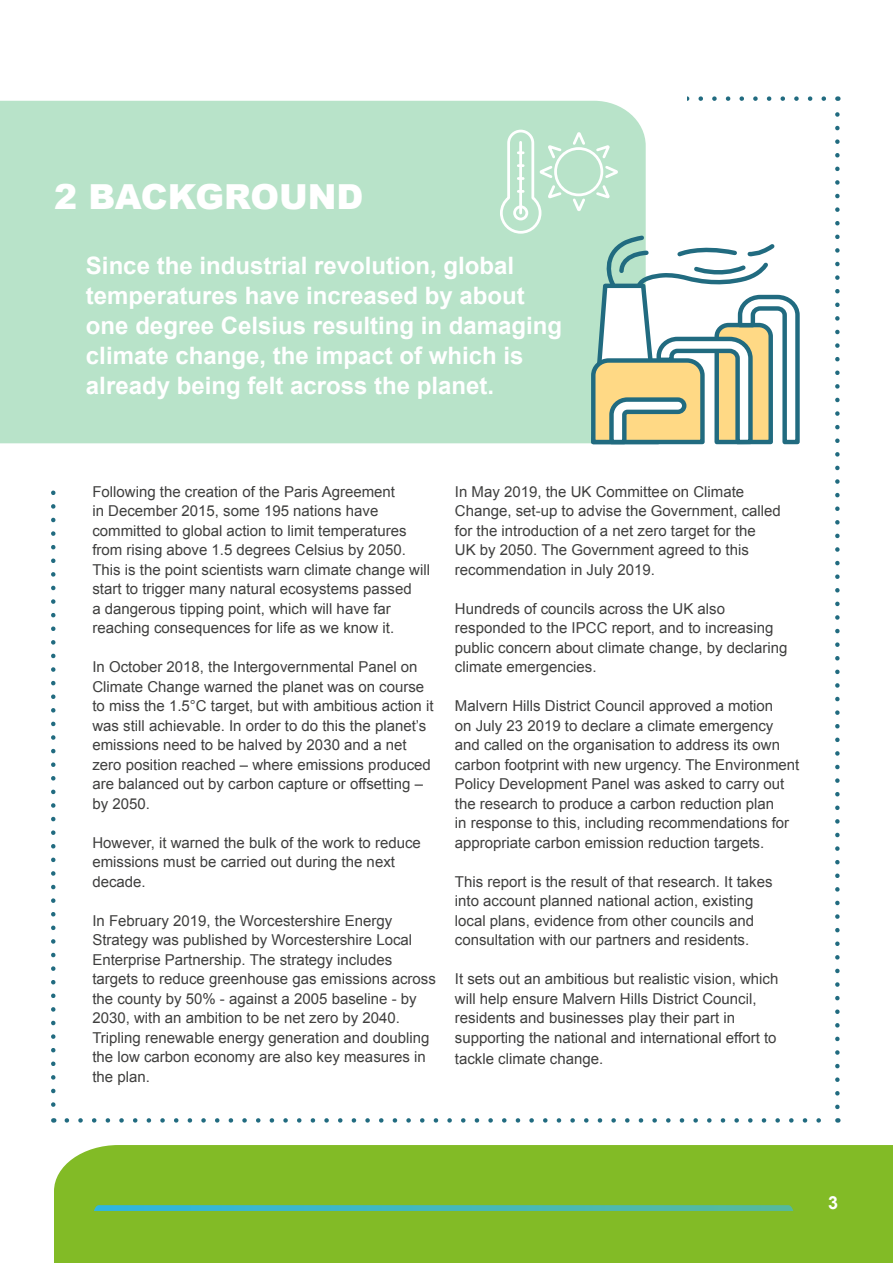
<style>
.page{position:relative;width:893px;height:1263px;background:#fff}
.page>*{position:absolute;margin:0;border:0;box-sizing:border-box;transform-origin:0 0}
.t1{font:900 34.5px "Arial";color:#fff}
.t2{font:700 24px/30px "Arial";color:#fff}
.t3{font:700 18px "Arial";color:#fff}
.t4{font:15px/19.5px "Arial";color:#3f3f3e}
</style>
<div class="page">
<div style="left:54px;top:1145px;width:839px;height:118px;background:#82bb26"></div>
<svg style="left:94px;top:1205px;width:699px;height:6px;background:#45b7b8"></svg>
<svg style="left:67px;top:1118px;width:754px;height:5px"></svg>
<svg style="left:687px;top:96px;width:137px;height:5px"></svg>
<svg style="left:51px;top:490px;width:5px;height:633px"></svg>
<svg style="left:835px;top:96px;width:5px;height:1011px"></svg>
<div style="left:0;top:101px;width:646px;height:342px;background:#b8e3c9"></div>
<svg style="left:570px;top:196px;width:17px;height:18px"></svg>
<svg style="left:570px;top:130px;width:17px;height:17px"></svg>
<svg style="left:594px;top:143px;width:26px;height:57px"></svg>
<div style="left:554px;top:147px;width:49px;height:49px;border:3px solid #fff;border-radius:50%"></div>
<svg style="left:499px;top:128px;width:64px;height:107px"></svg>
<svg style="left:588px;top:233px;width:212px;height:212px"></svg>
<h1 class="t1" style="left:54px;top:172px;width:311px">2 BACKGROUND</h1>
<h2 class="t2" style="left:86px;top:252px;width:478px">Since the industrial revolution, global temperatures have increased by about one degree Celsius resulting in damaging climate change, the impact of which is already being felt across the planet.</h2>
<p class="t4" style="left:92px;top:482px;width:339px">Following the creation of the Paris Agreement<br>in December 2015, some 195 nations have committed to global action to limit temperatures from rising above 1.5 degrees Celsius by 2050.<br>This is the point scientists warn climate change will start to trigger many natural ecosystems passed<br>a dangerous tipping point, which will have far reaching consequences for life as we know it.</p>
<p class="t4" style="left:92px;top:657px;width:343px">In October 2018, the Intergovernmental Panel on Climate Change warned the planet was on course to miss the 1.5°C target, but with ambitious action it was still achievable. In order to do this the planet’s emissions need to be halved by 2030 and a net zero position reached – where emissions produced are balanced out by carbon capture or offsetting – by 2050.</p>
<p class="t4" style="left:92px;top:833px;width:330px">However, it warned the bulk of the work to reduce emissions must be carried out during the next decade.</p>
<p class="t4" style="left:92px;top:911px;width:345px">In February 2019, the Worcestershire Energy Strategy was published by Worcestershire Local Enterprise Partnership. The strategy includes targets to reduce greenhouse gas emissions across the county by 50% - against a 2005 baseline - by 2030, with an ambition to be net zero by 2040.<br>Tripling renewable energy generation and doubling the low carbon economy are also key measures in the plan.</p>
<p class="t4" style="left:455px;top:482px;width:327px">In May 2019, the UK Committee on Climate Change, set-up to advise the Government, called for the introduction of a net zero target for the<br>UK by 2050. The Government agreed to this recommendation in July 2019.</p>
<p class="t4" style="left:455px;top:599px;width:334px">Hundreds of councils across the UK also responded to the IPCC report, and to increasing public concern about climate change, by declaring climate emergencies.</p>
<p class="t4" style="left:455px;top:696px;width:346px">Malvern Hills District Council approved a motion<br>on July 23 2019 to declare a climate emergency and called on the organisation to address its own carbon footprint with new urgency. The Environment Policy Development Panel was asked to carry out the research to produce a carbon reduction plan<br>in response to this, including recommendations for appropriate carbon emission reduction targets.</p>
<p class="t4" style="left:455px;top:872px;width:319px">This report is the result of that research. It takes into account planned national action, existing local plans, evidence from other councils and consultation with our partners and residents.</p>
<p class="t4" style="left:455px;top:969px;width:325px">It sets out an ambitious but realistic vision, which will help ensure Malvern Hills District Council, residents and businesses play their part in supporting the national and international effort to</p>
<p class="t4" style="left:455px;top:1049px;width:150px">tackle climate change.</p>
<p class="t3" style="left:828px;top:1191px;width:12px">3</p>
</div>
